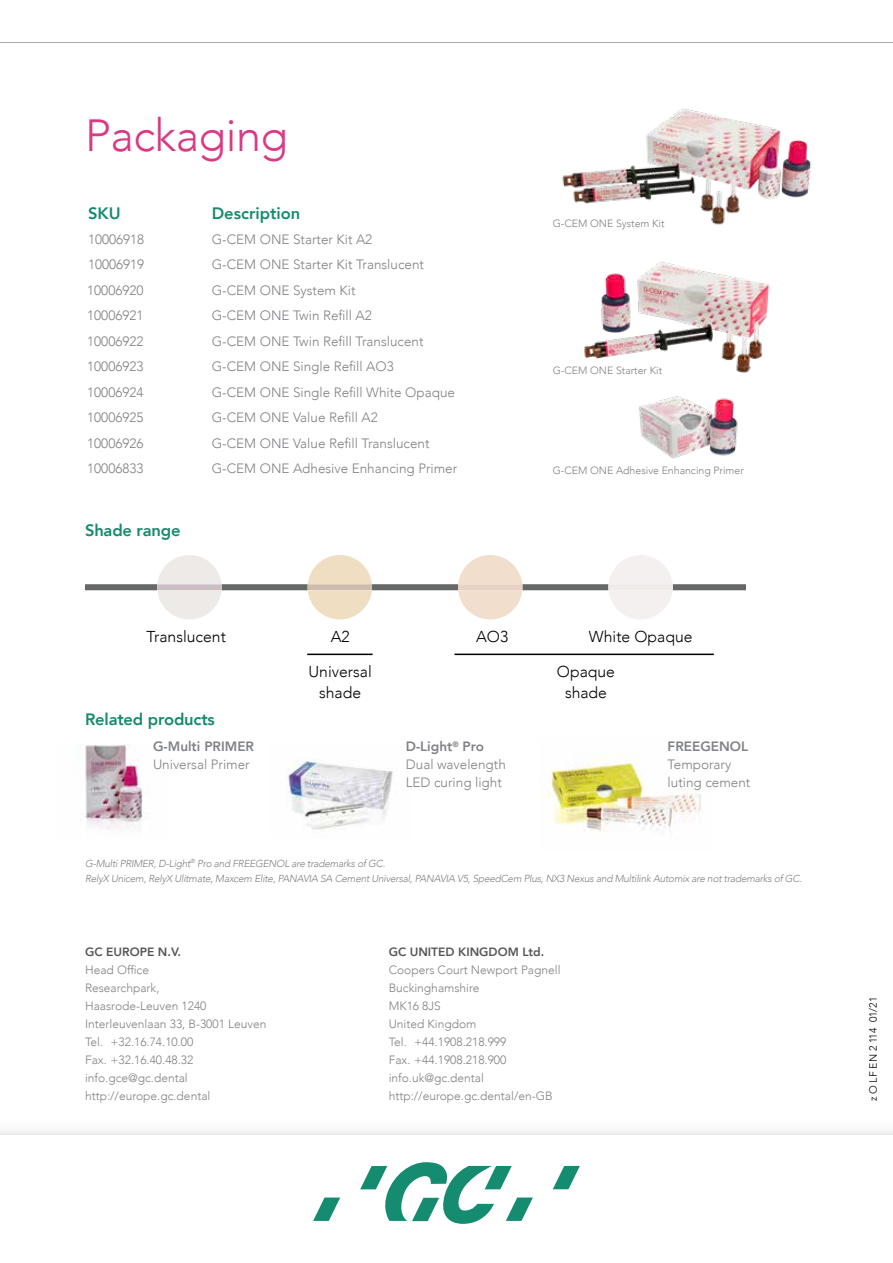
<style>
.page{position:relative;width:893px;height:1263px;background:#fff}
.page>*{position:absolute;margin:0;border:0;box-sizing:border-box;transform-origin:0 0}
.t1{font:300 45px "Avenir";letter-spacing:-.01em;color:#da3a83}
.t2{font:800 16.5px "Avenir";letter-spacing:-.01em;color:#158b70}
.t3{font:300 15.75px/21px "Avenir";color:#000;text-align:center}
.t4{font:300 13.5px/18px "Avenir";color:#808285}
.t5{font:800 13.5px "Avenir";color:#808285}
.t6{font:300 12px/18px "Avenir";color:#808285}
.t7{font:800 12px "Avenir";color:#555756}
.t8{font:300 10.5px "Avenir";color:#808285}
.t9{font:300 10.5px "Avenir";letter-spacing:.005em;color:#000}
.t10{font:italic 300 10.2px/15px "Avenir";letter-spacing:-.025em;color:#808285}
.s1{font-weight:800}
</style>
<div class="page">
<img style="left:638px;top:396px;width:100px;height:63px">
<img style="left:584px;top:261px;width:186px;height:112px">
<img style="left:562px;top:149px;width:232px;height:76px">
<img style="left:544px;top:755px;width:158px;height:77px">
<img style="left:286px;top:759px;width:107px;height:71px">
<img style="left:80px;top:744px;width:66px;height:85px">
<svg style="left:794px;top:149px;width:17px;height:40px"></svg>
<svg style="left:794px;top:189px;width:15px;height:9px"></svg>
<svg style="left:85px;top:555px;width:660px;height:64px"></svg>
<svg style="left:553px;top:1166px;width:27px;height:23px"></svg>
<svg style="left:360px;top:1162px;width:173px;height:62px"></svg>
<svg style="left:313px;top:1197px;width:27px;height:24px"></svg>
<svg style="left:0;top:42px;width:893px;height:107px"></svg>
<hr style="left:307px;top:654px;width:66px;height:1px;background:#000">
<hr style="left:454px;top:654px;width:260px;height:1px;background:#000">
<h1 class="t1" style="left:85px;top:109px;width:205px">Packaging</h1>
<p class="t2" style="left:88px;top:201px;width:34px">SKU</p>
<p class="t2" style="left:212px;top:201px;width:90px">Description</p>
<p class="t4" style="left:88px;top:230px;width:58px">10006918</p>
<p class="t4" style="left:212px;top:230px;width:162px">G-CEM ONE Starter Kit A2</p>
<p class="t4" style="left:88px;top:255px;width:58px">10006919</p>
<p class="t4" style="left:212px;top:255px;width:214px">G-CEM ONE Starter Kit Translucent</p>
<p class="t4" style="left:87px;top:281px;width:58px">10006920</p>
<p class="t4" style="left:212px;top:281px;width:145px">G-CEM ONE System Kit</p>
<p class="t4" style="left:87px;top:307px;width:58px">10006921</p>
<p class="t4" style="left:212px;top:307px;width:162px">G-CEM ONE Twin Refill A2</p>
<p class="t4" style="left:87px;top:332px;width:58px">10006922</p>
<p class="t4" style="left:212px;top:332px;width:213px">G-CEM ONE Twin Refill Translucent</p>
<p class="t4" style="left:87px;top:358px;width:58px">10006923</p>
<p class="t4" style="left:212px;top:358px;width:184px">G-CEM ONE Single Refill AO3</p>
<p class="t4" style="left:87px;top:383px;width:58px">10006924</p>
<p class="t4" style="left:212px;top:383px;width:245px">G-CEM ONE Single Refill White Opaque</p>
<p class="t4" style="left:87px;top:409px;width:58px">10006925</p>
<p class="t4" style="left:212px;top:409px;width:168px">G-CEM ONE Value Refill A2</p>
<p class="t4" style="left:87px;top:434px;width:58px">10006926</p>
<p class="t4" style="left:212px;top:434px;width:219px">G-CEM ONE Value Refill Translucent</p>
<p class="t4" style="left:87px;top:460px;width:58px">10006833</p>
<p class="t4" style="left:212px;top:460px;width:247px">G-CEM ONE Adhesive Enhancing Primer</p>
<p class="t2" style="left:85px;top:518px;width:97px">Shade range</p>
<p class="t3" style="left:147px;top:626px;width:81px">Translucent</p>
<p class="t3" style="left:331px;top:626px;width:20px">A2</p>
<p class="t3" style="left:476px;top:626px;width:34px">AO3</p>
<p class="t8" style="left:553px;top:217px;width:113px">G-CEM ONE System Kit</p>
<p class="t8" style="left:553px;top:364px;width:111px">G-CEM ONE Starter Kit</p>
<p class="t8" style="left:553px;top:464px;width:193px">G-CEM ONE Adhesive Enhancing Primer</p>
<p class="t3" style="left:589px;top:626px;width:105px">White Opaque</p>
<p class="t2" style="left:85px;top:707px;width:131px">Related products</p>
<p class="t5" style="left:153px;top:736px;width:103px">G-Multi PRIMER</p>
<p class="t4" style="left:153px;top:756px;width:98px">Universal Primer</p>
<p class="t3" style="left:309px;top:661px;width:65px">Universal shade</p>
<p class="t3" style="left:557px;top:661px;width:60px">Opaque shade</p>
<p class="t4" style="left:406px;top:738px;width:102px"><span class="s1">D-Light</span><sup>®</sup> <span class="s1">Pro<br></span>Dual wavelength<br>LED curing light</p>
<p class="t5" style="left:668px;top:736px;width:82px">FREEGENOL</p>
<p class="t4" style="left:668px;top:756px;width:84px">Temporary luting cement</p>
<p class="t10" style="left:85px;top:856px;width:718px">G-Multi PRIMER, D-Light<sup>®</sup> Pro and FREEGENOL are trademarks of GC.<br>RelyX Unicem, RelyX Ulitmate, Maxcem Elite, PANAVIA SA Cement Universal, PANAVIA V5, SpeedCem Plus, NX3 Nexus and Multilink Automix are not trademarks of GC.</p>
<p class="t7" style="left:85px;top:942px;width:97px">GC EUROPE N.V.</p>
<p class="t6" style="left:85px;top:961px;width:183px">Head Office<br>Researchpark,<br>Haasrode-Leuven 1240<br>Interleuvenlaan 33, B-3001 Leuven<br>Tel. +32.16.74.10.00<br>Fax. +32.16.40.48.32 info.gce@gc.dental http://europe.gc.dental</p>
<p class="t7" style="left:389px;top:942px;width:157px">GC UNITED KINGDOM Ltd.</p>
<p class="t6" style="left:389px;top:961px;width:173px">Coopers Court Newport Pagnell<br>Buckinghamshire<br>MK16 8JS<br>United Kingdom<br>Tel. +44.1908.218.999<br>Fax. +44.1908.218.900 info.uk@gc.dental http://europe.gc.dental/en-GB</p>
<p class="t9" style="left:867px;top:1101px;width:106px;rotate:-90deg">z O LF EN 2 114 01/21</p>
</div>
